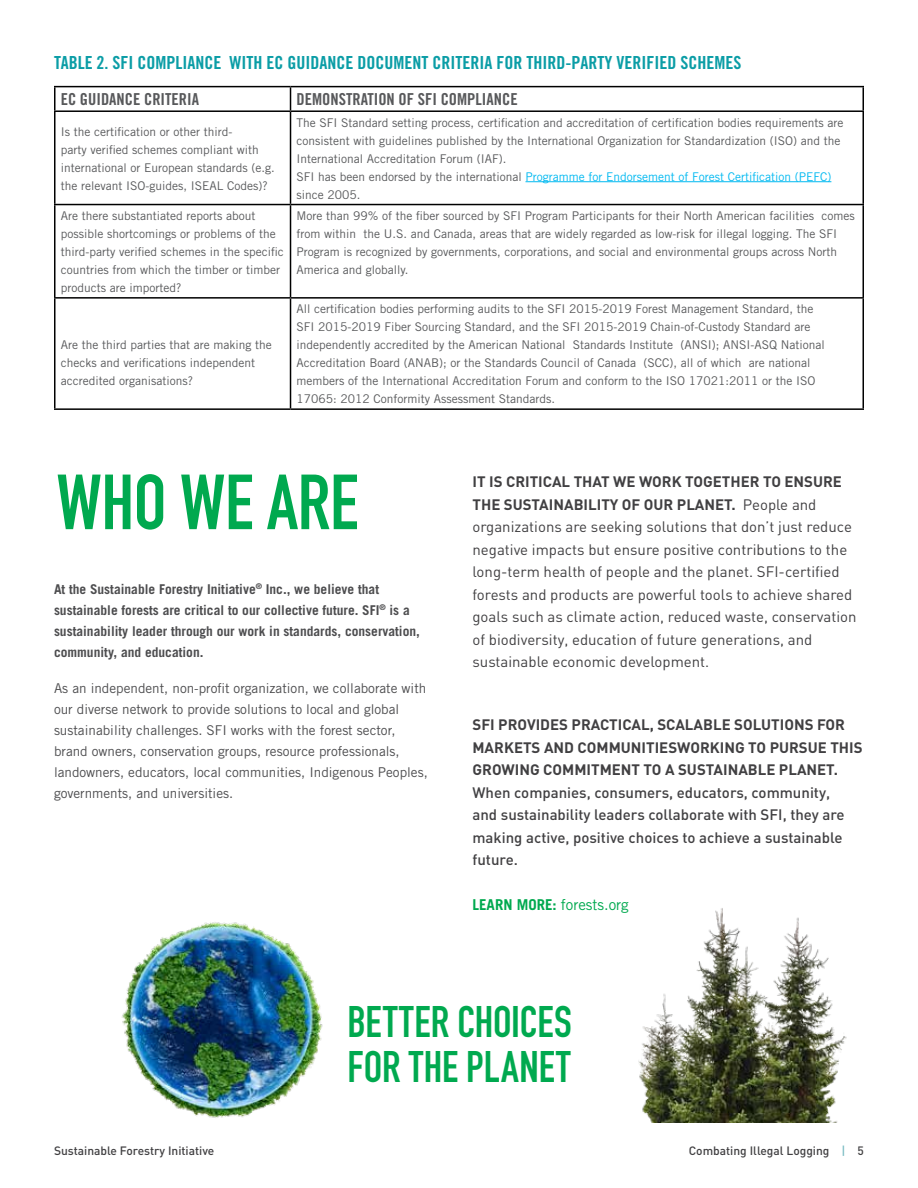
<style>
.page{position:relative;width:918px;height:1188px;background:#fff}
.page>*{position:absolute;margin:0;border:0;box-sizing:border-box;transform-origin:0 0}
.t1{font:700 76.65px "DIN Condensed";letter-spacing:-.005em;color:#00a94f}
.t2{font:700 43.5px/44.8px "DIN Condensed";color:#00a94f}
.t3{font:18px "Trade Gothic Bold Cond Twenty";color:#0b9da6}
.t4{font:16.5px "Trade Gothic Bold Cond Twenty";color:#58595b}
.t5{font:15px/22.5px "DIN";color:#414042}
.t6{font:500 15px/22.5px "DIN";color:#414042}
.t7{font:700 15px/22.5px "DIN";color:#414042}
.t8{font:15px "Trade Gothic";color:#00a94f}
.t9{font:13.5px/21px "Trade Gothic";color:#4d4d4f}
.t10{font:700 13.5px/21px "Trade Gothic";color:#4d4d4f}
.t11{font:12px/18px "Trade Gothic";color:#58595b}
.t12{font:500 12px "DIN";color:#414042}
.s1{color:#00b9f1}
.s2{font-weight:700}
.s3{color:#78bbc2}
</style>
<div class="page">
<hr style="left:54px;top:86px;width:237px;height:1px;background:#000">
<hr style="left:54px;top:87px;width:2px;height:23px;background:#000">
<hr style="left:291px;top:86px;width:573px;height:1px;background:#000">
<svg style="left:290px;top:87px;width:1px;height:23px"></svg>
<hr style="left:862px;top:87px;width:2px;height:23px;background:#000">
<hr style="left:54px;top:110px;width:237px;height:2px;background:#000">
<hr style="left:54px;top:112px;width:2px;height:92px;background:#000">
<hr style="left:291px;top:110px;width:573px;height:2px;background:#000">
<hr style="left:290px;top:112px;width:1px;height:92px;background:#000">
<hr style="left:862px;top:112px;width:2px;height:92px;background:#000">
<hr style="left:54px;top:204px;width:237px;height:1px;background:#000">
<hr style="left:54px;top:205px;width:2px;height:92px;background:#000">
<hr style="left:291px;top:204px;width:573px;height:1px;background:#000">
<hr style="left:290px;top:205px;width:1px;height:92px;background:#000">
<hr style="left:862px;top:205px;width:2px;height:92px;background:#000">
<hr style="left:54px;top:297px;width:237px;height:2px;background:#000">
<hr style="left:54px;top:299px;width:2px;height:109px;background:#000">
<hr style="left:291px;top:297px;width:573px;height:2px;background:#000">
<hr style="left:290px;top:299px;width:1px;height:109px;background:#000">
<hr style="left:862px;top:299px;width:2px;height:109px;background:#000">
<hr style="left:54px;top:408px;width:237px;height:2px;background:#000">
<hr style="left:291px;top:408px;width:573px;height:2px;background:#000">
<hr style="left:526px;top:181px;width:305px;height:1px;background:#00b9f1">
<img style="left:638px;top:908px;width:209px;height:214px">
<img style="left:122px;top:922px;width:201px;height:196px">
<h3 class="t3" style="left:54px;top:51px;width:689px">TABLE 2. SFI COMPLIANCE WITH EC GUIDANCE DOCUMENT CRITERIA FOR THIRD-PARTY VERIFIED SCHEMES</h3>
<h3 class="t4" style="left:61px;top:89px;width:140px">EC GUIDANCE CRITERIA</h3>
<h3 class="t4" style="left:297px;top:89px;width:223px">DEMONSTRATION OF SFI COMPLIANCE</h3>
<p class="t11" style="left:61px;top:122px;width:215px">Is the certification or other third-<br>party verified schemes compliant with international or European standards (e.g. the relevant ISO-guides, ISEAL Codes)?</p>
<p class="t11" style="left:297px;top:113px;width:548px">The SFI Standard setting process, certification and accreditation of certification bodies requirements are consistent with guidelines published by the International Organization for Standardization (ISO) and the International Accreditation Forum (IAF).<br>SFI has been endorsed by the international <span class="s1">Programme for Endorsement of Forest Certification (PEFC) </span>since 2005.</p>
<p class="t11" style="left:61px;top:206px;width:224px">Are there substantiated reports about possible shortcomings or problems of the third-party verified schemes in the specific countries from which the timber or timber products are imported?</p>
<p class="t11" style="left:297px;top:206px;width:560px">More than 99% of the fiber sourced by SFI Program Participants for their North American facilities comes from within the U.S. and Canada, areas that are widely regarded as low-risk for illegal logging. The SFI Program is recognized by governments, corporations, and social and environmental groups across North America and globally.</p>
<p class="t11" style="left:61px;top:336px;width:212px">Are the third parties that are making the checks and verifications independent accredited organisations?</p>
<p class="t11" style="left:297px;top:300px;width:530px">All certification bodies performing audits to the SFI 2015-2019 Forest Management Standard, the SFI 2015-2019 Fiber Sourcing Standard, and the SFI 2015-2019 Chain-of-Custody Standard are independently accredited by the American National Standards Institute (ANSI); ANSI-ASQ National Accreditation Board (ANAB); or the Standards Council of Canada (SCC), all of which are national members of the International Accreditation Forum and conform to the ISO 17021:2011 or the ISO 17065: 2012 Conformity Assessment Standards.</p>
<h1 class="t1" style="left:56px;top:451px;width:303px">WHO WE ARE</h1>
<p class="t10" style="left:54px;top:578px;width:368px">At the Sustainable Forestry Initiative<sup>®</sup> Inc., we believe that sustainable forests are critical to our collective future. SFI<sup>®</sup> is a sustainability leader through our work in standards, conservation, community, and education.</p>
<p class="t9" style="left:54px;top:677px;width:375px">As an independent, non-profit organization, we collaborate with our diverse network to provide solutions to local and global sustainability challenges. SFI works with the forest sector, brand owners, conservation groups, resource professionals, landowners, educators, local communities, Indigenous Peoples, governments, and universities.</p>
<p class="t5" style="left:472px;top:470px;width:386px"><span class="s2">IT IS CRITICAL THAT WE WORK TOGETHER TO ENSURE THE SUSTAINABILITY OF OUR PLANET.</span> People and organizations are seeking solutions that don’t just reduce negative impacts but ensure positive contributions to the long-term health of people and the planet. SFI-certified forests and products are powerful tools to achieve shared goals such as climate action, reduced waste, conservation of biodiversity, education of future generations, and sustainable economic development.</p>
<p class="t7" style="left:472px;top:713px;width:392px">SFI PROVIDES PRACTICAL, SCALABLE SOLUTIONS FOR<br>MARKETS AND COMMUNITIESWORKING TO PURSUE THIS<br>GROWING COMMITMENT TO A SUSTAINABLE PLANET.</p>
<p class="t6" style="left:472px;top:780px;width:374px">When companies, consumers, educators, community, and sustainability leaders collaborate with SFI, they are making active, positive choices to achieve a sustainable future.</p>
<p class="t8" style="left:472px;top:896px;width:158px"><span class="s2">LEARN MORE:</span> forests.org</p>
<h2 class="t2" style="left:348px;top:999px;width:226px">BETTER CHOICES<br>FOR THE PLANET</h2>
<p class="t12" style="left:54px;top:1143px;width:162px">Sustainable Forestry Initiative</p>
<p class="t12" style="left:689px;top:1143px;width:177px">Combating Illegal Logging <span class="s3">|</span> 5</p>
</div>
